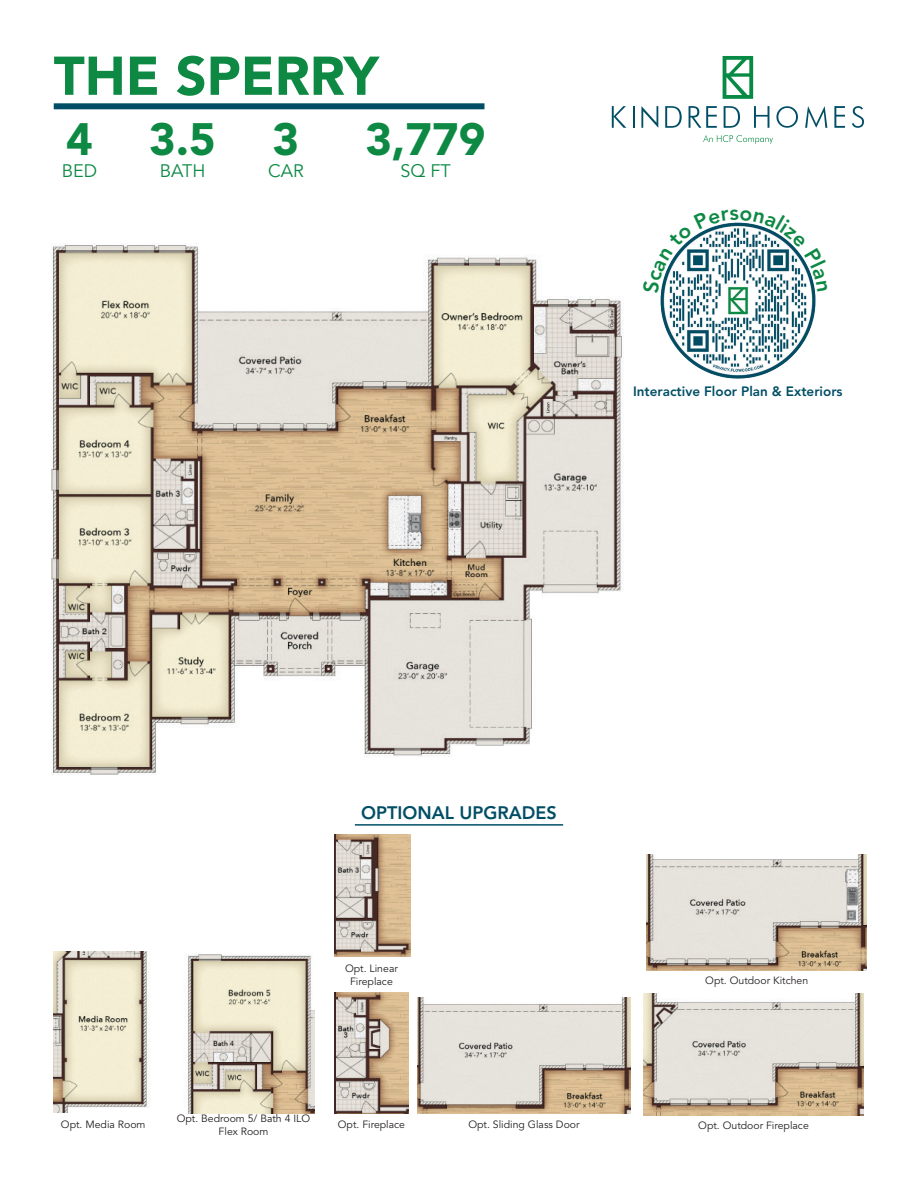
<style>
.page{position:relative;width:918px;height:1188px;background:#fff}
.page>*{position:absolute;margin:0;border:0;box-sizing:border-box;transform-origin:0 0}
.t1{font:900 54px "Avenir LT Std";color:#0d8944}
.t2{font:900 45px "Avenir LT Std";color:#0d8944}
.t3{font:800 18px "Avenir LT Std";color:#004e65}
.t4{font:18px "Avenir LT Std";color:#0d8944}
.t5{font:800 13.5px "Avenir LT Std";color:#004e65}
.t6{font:10.5px/12.6px "Avenir LT Std";color:#231f20;text-align:center}
</style>
<div class="page">
<svg style="left:723px;top:56px;width:30px;height:43px"></svg>
<svg style="left:612px;top:106px;width:14px;height:22px"></svg>
<svg style="left:641px;top:106px;width:17px;height:22px"></svg>
<svg style="left:665px;top:106px;width:17px;height:22px"></svg>
<svg style="left:689px;top:106px;width:28px;height:22px"></svg>
<svg style="left:724px;top:106px;width:16px;height:22px"></svg>
<svg style="left:754px;top:106px;width:15px;height:22px"></svg>
<svg style="left:776px;top:106px;width:22px;height:22px"></svg>
<svg style="left:805px;top:106px;width:22px;height:22px"></svg>
<svg style="left:834px;top:106px;width:11px;height:22px"></svg>
<svg style="left:852px;top:106px;width:12px;height:22px"></svg>
<hr style="left:633px;top:106px;width:2px;height:22px;background:#004e65">
<svg style="left:703px;top:135px;width:70px;height:9px"></svg>
<div style="left:54px;top:103px;width:430px;height:6px;background:#004e65"></div>
<img style="left:660px;top:294px;width:156px;height:85px">
<hr style="left:355px;top:824px;width:208px;height:2px;background:#004e65">
<img style="left:51px;top:244px;width:571px;height:531px">
<img style="left:335px;top:993px;width:73px;height:121px">
<img style="left:335px;top:835px;width:75px;height:121px">
<img style="left:54px;top:951px;width:95px;height:162px">
<img style="left:644px;top:994px;width:219px;height:121px">
<img style="left:647px;top:855px;width:220px;height:115px">
<img style="left:418px;top:998px;width:212px;height:116px">
<img style="left:185px;top:954px;width:130px;height:160px">
<svg style="left:660px;top:222px;width:156px;height:72px"></svg>
<h1 class="t1" style="left:54px;top:43px;width:327px">THE SPERRY</h1>
<h2 class="t2" style="left:66px;top:112px;width:28px">4</h2>
<h3 class="t4" style="left:62px;top:160px;width:37px">BED</h3>
<h2 class="t2" style="left:149px;top:112px;width:68px">3.5</h2>
<h3 class="t4" style="left:160px;top:160px;width:47px">BATH</h3>
<h2 class="t2" style="left:273px;top:112px;width:28px">3</h2>
<h3 class="t4" style="left:268px;top:160px;width:37px">CAR</h3>
<h2 class="t2" style="left:366px;top:112px;width:121px">3,779</h2>
<h3 class="t4" style="left:400px;top:160px;width:52px">SQ FT</h3>
<p class="t5" style="left:633px;top:384px;width:211px">Interactive Floor Plan &amp; Exteriors</p>
<p class="t3" style="left:361px;top:802px;width:197px">OPTIONAL UPGRADES</p>
<p class="t6" style="left:345px;top:963px;width:54px">Opt. Linear<br>Fireplace</p>
<p class="t6" style="left:705px;top:974px;width:105px">Opt. Outdoor Kitchen</p>
<p class="t6" style="left:177px;top:1112px;width:135px">Opt. Bedroom 5/ Bath 4 ILO<br>Flex Room</p>
<p class="t6" style="left:338px;top:1119px;width:69px">Opt. Fireplace</p>
<p class="t6" style="left:61px;top:1118px;width:86px">Opt. Media Room</p>
<p class="t6" style="left:698px;top:1119px;width:112px">Opt. Outdoor Fireplace</p>
<p class="t6" style="left:468px;top:1119px;width:113px">Opt. Sliding Glass Door</p>
</div>
